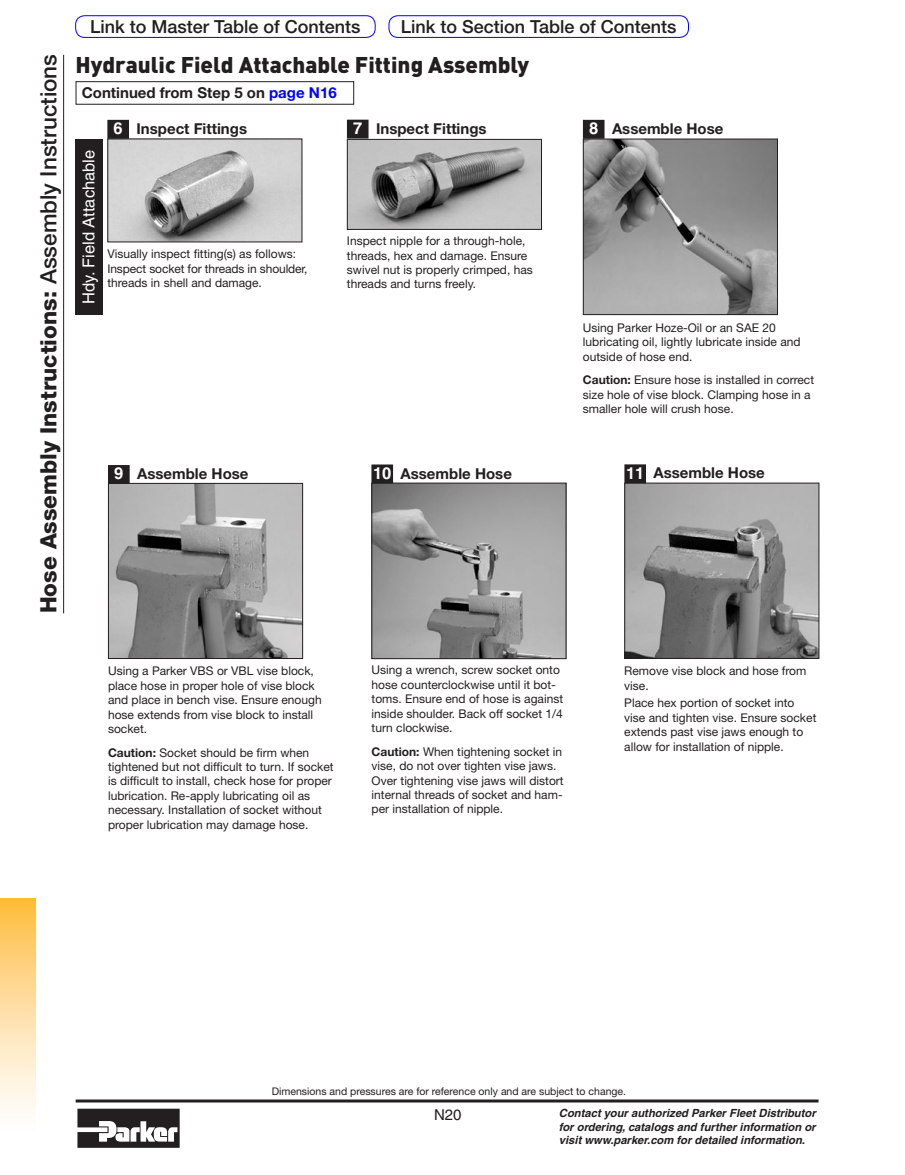
<style>
.page{position:relative;width:905px;height:1175px;background:#fff}
.page>*{position:absolute;margin:0;border:0;box-sizing:border-box;transform-origin:0 0}
.t1{font:800 22.5px "Helvetica Neue LT Std";color:#231f20}
.t2{font:900 22.5px "DIN";color:#231f20}
.t3{font:500 18px "Helvetica Neue LT Std";color:#231f20}
.t4{font:16.5px "Helvetica";color:#fff}
.t5{font:700 15px "Helvetica Neue LT Std";color:#231f20}
.t6{font:15px "Helvetica";color:#231f20}
.t7{font:12px/14.4px "Helvetica Neue LT Std";color:#231f20}
.t8{font:italic 700 11.25px/13.5px "Helvetica";color:#231f20;text-align:justify}
.t9{font:10.5px "Helvetica Neue LT Std";color:#231f20}
.s1{font-weight:500}
.s2{color:#00f}
.s3{font-family:"Helvetica";font-size:16.5px;color:#fff}
.s4{font-weight:700}
</style>
<div class="page">
<hr style="left:76px;top:1099px;width:742px;height:3px;background:#231f20">
<svg style="left:77px;top:1108px;width:103px;height:39px"></svg>
<div style="left:0;top:898px;width:35px;height:235px;background:linear-gradient(to bottom,#febd42,#feffff)"></div>
<hr style="left:63px;top:55px;width:1px;height:558px;background:#231f20">
<img style="left:109px;top:141px;width:191px;height:99px">
<div style="left:76px;top:81px;width:278px;height:24px;border:1px solid #231f20"></div>
<img style="left:585px;top:141px;width:190px;height:172px">
<div style="left:583px;top:139px;width:194px;height:176px;border:1px solid #231f20"></div>
<div style="left:583px;top:121px;width:20px;height:17px;background:#231f20"></div>
<div style="left:583px;top:120px;width:21px;height:19px;border:2px solid #231f20"></div>
<img style="left:349px;top:141px;width:191px;height:87px">
<div style="left:347px;top:139px;width:195px;height:91px;border:1px solid #231f20"></div>
<div style="left:347px;top:120px;width:21px;height:18px;background:#231f20"></div>
<div style="left:347px;top:120px;width:21px;height:19px;border:2px solid #231f20"></div>
<div style="left:108px;top:121px;width:20px;height:17px;background:#231f20"></div>
<div style="left:107px;top:120px;width:22px;height:19px;border:2px solid #231f20"></div>
<img style="left:110px;top:485px;width:191px;height:172px">
<div style="left:108px;top:483px;width:195px;height:176px;border:1px solid #231f20"></div>
<div style="left:109px;top:466px;width:20px;height:17px;background:#231f20"></div>
<div style="left:108px;top:465px;width:22px;height:19px;border:2px solid #231f20"></div>
<img style="left:373px;top:485px;width:191px;height:172px">
<div style="left:371px;top:483px;width:195px;height:176px;border:1px solid #231f20"></div>
<div style="left:372px;top:465px;width:20px;height:17px;background:#231f20"></div>
<div style="left:371px;top:464px;width:22px;height:19px;border:2px solid #231f20"></div>
<img style="left:626px;top:485px;width:191px;height:172px">
<div style="left:624px;top:483px;width:195px;height:176px;border:1px solid #231f20"></div>
<div style="left:625px;top:465px;width:20px;height:17px;background:#231f20"></div>
<div style="left:624px;top:464px;width:22px;height:19px;border:2px solid #231f20"></div>
<div style="left:76px;top:139px;width:27px;height:176px;background:#231f20"></div>
<div style="left:388px;top:15px;width:301px;height:23px;border:1px solid #00f;border-radius:9px"></div>
<div style="left:75px;top:15px;width:300px;height:23px;border:1px solid #00f;border-radius:9px"></div>
<h1 class="t1" style="left:35px;top:613px;width:560px;rotate:-90deg">Hose Assembly Instructions: <span class="s1">Assembly Instructions</span></h1>
<h2 class="t3" style="left:90px;top:16px;width:272px">Link to Master Table of Contents</h2>
<h2 class="t3" style="left:400px;top:16px;width:277px">Link to Section Table of Contents</h2>
<h1 class="t2" style="left:76px;top:50px;width:455px">Hydraulic Field Attachable Fitting Assembly</h1>
<p class="t5" style="left:82px;top:84px;width:256px">Continued from Step 5 on <span class="s2">page N16</span></p>
<h3 class="t4" style="left:79px;top:304px;width:155px;rotate:-90deg">Hdy. Field Attachable</h3>
<p class="t5" style="left:114px;top:120px;width:135px"><span class="s3">6</span> Inspect Fittings</p>
<p class="t5" style="left:353px;top:119px;width:135px"><span class="s3">7</span> Inspect Fittings</p>
<p class="t7" style="left:107px;top:246px;width:202px">Visually inspect fitting(s) as follows:<br>Inspect socket for threads in shoulder, threads in shell and damage.</p>
<p class="t7" style="left:347px;top:234px;width:187px">Inspect nipple for a through-hole, threads, hex and damage. Ensure swivel nut is properly crimped, has threads and turns freely.</p>
<p class="t5" style="left:114px;top:465px;width:136px"><span class="s3">9</span> Assemble Hose</p>
<p class="t5" style="left:373px;top:464px;width:140px"><span class="s3">10</span> Assemble Hose</p>
<p class="t5" style="left:589px;top:120px;width:136px"><span class="s3">8</span> Assemble Hose</p>
<p class="t7" style="left:583px;top:320px;width:219px">Using Parker Hoze-Oil or an SAE 20 lubricating oil, lightly lubricate inside and outside of hose end.</p>
<p class="t7" style="left:583px;top:372px;width:233px"><span class="s4">Caution:</span> Ensure hose is installed in correct size hole of vise block. Clamping hose in a smaller hole will crush hose.</p>
<p class="t5" style="left:626px;top:463px;width:140px"><span class="s3">11</span> Assemble Hose</p>
<p class="t7" style="left:108px;top:663px;width:215px">Using a Parker VBS or VBL vise block, place hose in proper hole of vise block and place in bench vise. Ensure enough hose extends from vise block to install socket.</p>
<p class="t7" style="left:108px;top:745px;width:227px"><span class="s4">Caution:</span> Socket should be firm when tightened but not difficult to turn. If socket is difficult to install, check hose for proper lubrication. Re-apply lubricating oil as necessary. Installation of socket without proper lubrication may damage hose.</p>
<p class="t7" style="left:371px;top:663px;width:193px">Using a wrench, screw socket onto hose counterclockwise until it bot&shy;toms. Ensure end of hose is against inside shoulder. Back off socket 1/4 turn clockwise.</p>
<p class="t7" style="left:371px;top:744px;width:193px"><span class="s4">Caution:</span> When tightening socket in vise, do not over tighten vise jaws.<br>Over tightening vise jaws will distort internal threads of socket and ham&shy;per installation of nipple.</p>
<p class="t7" style="left:624px;top:663px;width:184px">Remove vise block and hose from vise.</p>
<p class="t7" style="left:624px;top:695px;width:194px">Place hex portion of socket into vise and tighten vise. Ensure socket extends past vise jaws enough to allow for installation of nipple.</p>
<p class="t9" style="left:272px;top:1084px;width:356px">Dimensions and pressures are for reference only and are subject to change.</p>
<p class="t6" style="left:434px;top:1105px;width:29px">N20</p>
<p class="t8" style="left:559px;top:1106px;width:258px">Contact your authorized Parker Fleet Distributor for ordering, catalogs and further information or visit www.parker.com for detailed information.</p>
</div>
